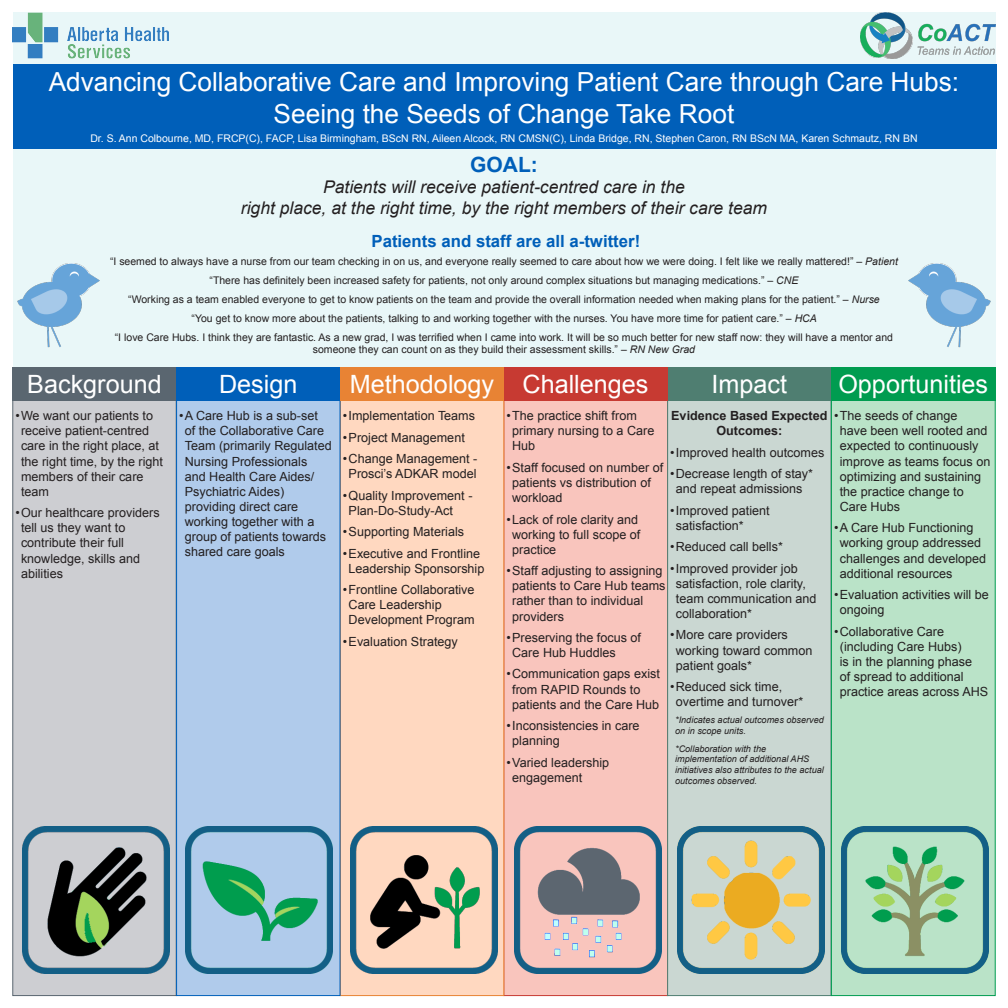
<style>
.page{position:relative;width:1008px;height:1008px;background:#fff}
.page>*{position:absolute;margin:0;border:0;box-sizing:border-box;transform-origin:0 0}
.t1{font:26.25px "Arial";color:#fff}
.t2{font:25.2px "Arial";color:#fff}
.t3{font:700 21px "Arial";color:#005fb9}
.t4{font:italic 17.5px/21px "Arial";color:#231f20;text-align:center}
.t5{font:700 16.8px "Arial";color:#005fb9}
.t6{font:12.6px/15.1px "Arial";color:#231f20}
.t7{font:700 12.6px/15.1px "Arial";color:#231f20;text-align:center}
.t8{font:10.5px/12.6px "Arial";color:#231f20;text-align:center}
.t9{font:10.5px "Arial";color:#fff}
.t10{font:italic 9.1px/10.9px "Arial";color:#231f20}
.s1{font-style:italic}
</style>
<div class="page">
<div style="left:13px;top:13px;width:982px;height:354px;background:#e9f7f8"></div>
<div style="left:13px;top:65px;width:983px;height:84px;background:#005fb9"></div>
<div style="left:13px;top:368px;width:163px;height:628px;background:#cdced2"></div>
<div style="left:504px;top:368px;width:164px;height:628px;background:#f9c5bd"></div>
<div style="left:667px;top:369px;width:164px;height:627px;background:#cad7d2;border:1px solid #4f7e71"></div>
<div style="left:831px;top:369px;width:164px;height:627px;background:#bae3c8;border:1px solid #009c50"></div>
<div style="left:340px;top:368px;width:164px;height:628px;background:#ffd8c0;border:1px solid #e88334"></div>
<div style="left:176px;top:368px;width:164px;height:628px;background:#b0cbeb;border:1px solid #005fb9"></div>
<img style="left:13px;top:13px;width:155px;height:45px">
<img style="left:861px;top:13px;width:135px;height:45px">
<div style="left:13px;top:367px;width:163px;height:34px;background:#5a6670"></div>
<div style="left:831px;top:367px;width:164px;height:34px;background:#009c50"></div>
<div style="left:667px;top:367px;width:164px;height:34px;background:#4f7e71"></div>
<div style="left:504px;top:367px;width:163px;height:34px;background:#c73a32"></div>
<div style="left:340px;top:367px;width:164px;height:34px;background:#e88334"></div>
<div style="left:176px;top:367px;width:164px;height:34px;background:#005fb9"></div>
<img style="left:22px;top:827px;width:147px;height:147px">
<img style="left:350px;top:827px;width:147px;height:147px">
<img style="left:514px;top:827px;width:147px;height:147px">
<img style="left:677px;top:827px;width:147px;height:147px">
<img style="left:841px;top:827px;width:147px;height:147px">
<img style="left:186px;top:827px;width:147px;height:147px">
<img style="left:17px;top:263px;width:82px;height:85px">
<img style="left:909px;top:263px;width:82px;height:85px">
<p class="t1" style="left:49px;top:65px;width:912px">Advancing Collaborative Care and Improving Patient Care through Care Hubs:</p>
<p class="t1" style="left:274px;top:96px;width:462px">Seeing the Seeds of Change Take Root</p>
<p class="t9" style="left:90px;top:131px;width:829px">Dr. S. Ann Colbourne, MD, FRCP(C), FACP, Lisa Birmingham, BScN RN, Aileen Alcock, RN CMSN(C), Linda Bridge, RN, Stephen Caron, RN BScN MA, Karen Schmautz, RN BN</p>
<p class="t3" style="left:470px;top:151px;width:69px">GOAL:</p>
<p class="t4" style="left:241px;top:177px;width:528px">Patients will receive patient-centred care in the<br>right place, at the right time, by the right members of their care team</p>
<p class="t5" style="left:371px;top:230px;width:270px">Patients and staff are all a-twitter!</p>
<p class="t8" style="left:110px;top:255px;width:789px">“I seemed to always have a nurse from our team checking in on us, and everyone really seemed to care about how we were doing. I felt like we really mattered!” – <span class="s1">Patient</span></p>
<p class="t8" style="left:210px;top:274px;width:590px">“There has definitely been increased safety for patients, not only around complex situations but managing medications.” – <span class="s1">CNE</span></p>
<p class="t8" style="left:128px;top:293px;width:753px">“Working as a team enabled everyone to get to know patients on the team and provide the overall information needed when making plans for the patient.” – <span class="s1">Nurse</span></p>
<p class="t8" style="left:192px;top:312px;width:627px">“You get to know more about the patients, talking to and working together with the nurses. You have more time for patient care.” – <span class="s1">HCA</span></p>
<p class="t8" style="left:115px;top:331px;width:780px">“I love Care Hubs. I think they are fantastic. As a new grad, I was terrified when I came into work. It will be so much better for new staff now: they will have a mentor and someone they can count on as they build their assessment skills.” <span class="s1">– RN New Grad</span></p>
<p class="t2" style="left:27px;top:368px;width:136px">Background</p>
<p class="t2" style="left:219px;top:368px;width:80px">Design</p>
<p class="t2" style="left:350px;top:368px;width:146px">Methodology</p>
<p class="t2" style="left:523px;top:368px;width:128px">Challenges</p>
<p class="t2" style="left:712px;top:368px;width:77px">Impact</p>
<p class="t2" style="left:838px;top:368px;width:151px">Opportunities</p>
<p class="t6" style="left:21px;top:408px;width:144px;text-indent:-6px">•We want our patients to receive patient-centred care in the right place, at the right time, by the right members of their care team</p>
<p class="t6" style="left:21px;top:505px;width:140px;text-indent:-6px">•Our healthcare providers tell us they want to contribute their full knowledge, skills and abilities</p>
<p class="t6" style="left:185px;top:408px;width:149px;text-indent:-6px">•A Care Hub is a sub-set<br>of the Collaborative Care<br>Team (primarily Regulated<br>Nursing Professionals<br>and Health Care Aides/<br>Psychiatric Aides) providing direct care working together with a group of patients towards shared care goals</p>
<p class="t7" style="left:671px;top:409px;width:158px">Evidence Based Expected<br>Outcomes:</p>
<p class="t6" style="left:512px;top:408px;width:144px;text-indent:-6px">•The practice shift from primary nursing to a Care<br>Hub</p>
<p class="t6" style="left:512px;top:460px;width:153px;text-indent:-6px">•Staff focused on number of patients vs distribution of workload</p>
<p class="t6" style="left:512px;top:512px;width:130px;text-indent:-6px">•Lack of role clarity and working to full scope of practice</p>
<p class="t6" style="left:512px;top:563px;width:155px;text-indent:-6px">•Staff adjusting to assigning patients to Care Hub teams rather than to individual providers</p>
<p class="t6" style="left:512px;top:630px;width:130px;text-indent:-6px">•Preserving the focus of<br>Care Hub Huddles</p>
<p class="t6" style="left:512px;top:667px;width:149px;text-indent:-6px">•Communication gaps exist from RAPID Rounds to patients and the Care Hub</p>
<p class="t6" style="left:512px;top:718px;width:129px;text-indent:-6px">•Inconsistencies in care planning</p>
<p class="t6" style="left:512px;top:755px;width:99px;text-indent:-6px">•Varied leadership engagement</p>
<p class="t6" style="left:840px;top:408px;width:152px;text-indent:-6px">•The seeds of change<br>have been well rooted and expected to continuously improve as teams focus on optimizing and sustaining the practice change to<br>Care Hubs</p>
<p class="t6" style="left:840px;top:520px;width:148px;text-indent:-6px">•A Care Hub Functioning working group addressed challenges and developed additional resources</p>
<p class="t6" style="left:840px;top:587px;width:151px;text-indent:-6px">•Evaluation activities will be ongoing</p>
<p class="t6" style="left:840px;top:624px;width:150px;text-indent:-6px">•Collaborative Care (including Care Hubs)<br>is in the planning phase<br>of spread to additional practice areas across AHS</p>
<p class="t6" style="left:343px;top:408px;width:134px">•Implementation Teams</p>
<p class="t6" style="left:343px;top:430px;width:123px">•Project Management</p>
<p class="t6" style="left:343px;top:451px;width:136px;text-align:center">•Change Management -<br>Prosci’s ADKAR model</p>
<p class="t6" style="left:349px;top:488px;width:125px;text-indent:-6px">•Quality Improvement -<br>Plan-Do-Study-Act</p>
<p class="t6" style="left:343px;top:524px;width:123px">•Supporting Materials</p>
<p class="t6" style="left:343px;top:546px;width:143px;text-align:center">•Executive and Frontline<br>Leadership Sponsorship</p>
<p class="t6" style="left:349px;top:582px;width:128px;text-indent:-6px">•Frontline Collaborative<br>Care Leadership<br>Development Program</p>
<p class="t6" style="left:343px;top:634px;width:116px">•Evaluation Strategy</p>
<p class="t6" style="left:670px;top:445px;width:156px">•Improved health outcomes</p>
<p class="t6" style="left:670px;top:466px;width:144px;text-align:center">•Decrease length of stay* and repeat admissions</p>
<p class="t6" style="left:676px;top:503px;width:95px;text-indent:-6px">•Improved patient satisfaction*</p>
<p class="t6" style="left:670px;top:539px;width:114px">•Reduced call bells*</p>
<p class="t6" style="left:676px;top:561px;width:142px;text-indent:-6px">•Improved provider job satisfaction, role clarity, team communication and collaboration*</p>
<p class="t6" style="left:676px;top:628px;width:138px;text-indent:-6px">•More care providers working toward common patient goals*</p>
<p class="t6" style="left:676px;top:679px;width:129px;text-indent:-6px">•Reduced sick time, overtime and turnover*</p>
<p class="t10" style="left:675px;top:715px;width:150px">*Indicates actual outcomes observed on in scope units.</p>
<p class="t10" style="left:675px;top:743px;width:150px">*Collaboration with the implementation of additional AHS initiatives also attributes to the actual outcomes observed.</p>
</div>
